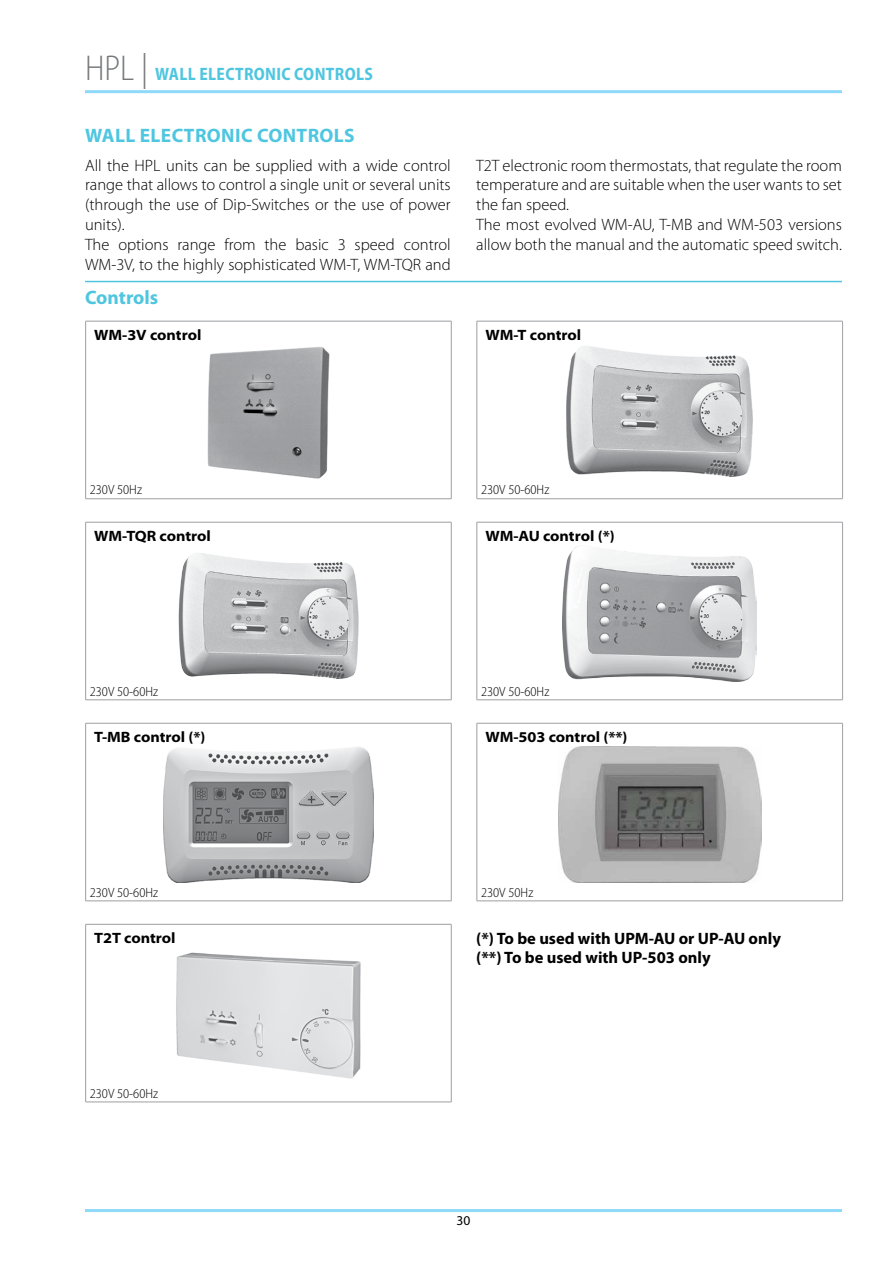
<style>
.page{position:relative;width:893px;height:1263px;background:#fff}
.page>*{position:absolute;margin:0;border:0;box-sizing:border-box;transform-origin:0 0}
.t1{font:700 19.5px "Myriad Pro";letter-spacing:.02em;color:#4fc6e0}
.t2{font:700 19.5px "Myriad Pro";color:#4fc6e0}
.t3{font:700 semi-condensed 18px "Myriad Pro";letter-spacing:.02em;color:#4fc6e0;scale:.95 1}
.t4{font:300 16.5px/19.8px "Myriad Pro";color:#000}
.t5{font:700 16.5px/19.8px "Myriad Pro";color:#000}
.t6{font:700 semi-expanded 15px "Myriad Pro";color:#000}
.t7{font:300 semi-condensed 13.5px "Myriad Pro";color:#000}
.t8{font:13.5px "Myriad Pro";color:#000}
.s1{font-weight:300;font-size:36px;color:#77787b}
</style>
<div class="page">
<hr style="left:85px;top:1209px;width:757px;height:3px;background:#8ed8f8">
<hr style="left:85px;top:90px;width:757px;height:3px;background:#8ed8f8">
<hr style="left:85px;top:281px;width:757px;height:1px;background:#4fc6e0">
<img style="left:207px;top:347px;width:123px;height:132px">
<hr style="left:86px;top:321px;width:365px;height:1px;background:#a7a9ac">
<hr style="left:86px;top:498px;width:365px;height:1px;background:#a7a9ac">
<hr style="left:85px;top:321px;width:1px;height:178px;background:#a7a9ac">
<hr style="left:451px;top:321px;width:1px;height:178px;background:#a7a9ac">
<img style="left:566px;top:346px;width:187px;height:131px">
<hr style="left:477px;top:321px;width:365px;height:1px;background:#a7a9ac">
<hr style="left:477px;top:498px;width:365px;height:1px;background:#a7a9ac">
<hr style="left:476px;top:321px;width:1px;height:178px;background:#a7a9ac">
<hr style="left:842px;top:321px;width:1px;height:178px;background:#a7a9ac">
<img style="left:178px;top:553px;width:181px;height:126px">
<hr style="left:86px;top:522px;width:365px;height:1px;background:#a7a9ac">
<hr style="left:86px;top:699px;width:365px;height:1px;background:#a7a9ac">
<hr style="left:85px;top:522px;width:1px;height:178px;background:#a7a9ac">
<hr style="left:451px;top:522px;width:1px;height:178px;background:#a7a9ac">
<img style="left:563px;top:545px;width:193px;height:136px">
<hr style="left:477px;top:522px;width:365px;height:1px;background:#a7a9ac">
<hr style="left:477px;top:699px;width:365px;height:1px;background:#a7a9ac">
<hr style="left:476px;top:522px;width:1px;height:178px;background:#a7a9ac">
<hr style="left:842px;top:522px;width:1px;height:178px;background:#a7a9ac">
<img style="left:164px;top:747px;width:209px;height:135px">
<hr style="left:86px;top:723px;width:365px;height:1px;background:#a7a9ac">
<hr style="left:86px;top:900px;width:365px;height:1px;background:#a7a9ac">
<hr style="left:85px;top:723px;width:1px;height:178px;background:#a7a9ac">
<hr style="left:451px;top:723px;width:1px;height:178px;background:#a7a9ac">
<img style="left:558px;top:746px;width:203px;height:136px">
<hr style="left:477px;top:723px;width:365px;height:1px;background:#a7a9ac">
<hr style="left:477px;top:900px;width:365px;height:1px;background:#a7a9ac">
<hr style="left:476px;top:723px;width:1px;height:178px;background:#a7a9ac">
<hr style="left:842px;top:723px;width:1px;height:178px;background:#a7a9ac">
<img style="left:176px;top:952px;width:185px;height:127px">
<hr style="left:86px;top:924px;width:365px;height:1px;background:#a7a9ac">
<hr style="left:86px;top:1101px;width:365px;height:1px;background:#a7a9ac">
<hr style="left:85px;top:924px;width:1px;height:178px;background:#a7a9ac">
<hr style="left:451px;top:924px;width:1px;height:178px;background:#a7a9ac">
<p class="t3" style="left:85px;top:62px;width:305px"><span class="s1">HPL |</span> WALL ELECTRONIC CONTROLS</p>
<p class="t1" style="left:85px;top:123px;width:271px">WALL ELECTRONIC CONTROLS</p>
<p class="t4" style="left:85px;top:155px;width:367px">All the HPL units can be supplied with a wide control range that allows to control a single unit or several units (through the use of Dip-Switches or the use of power units).<br>The options range from the basic 3 speed control WM-3V, to the highly sophisticated WM-T, WM-TQR and</p>
<p class="t4" style="left:476px;top:155px;width:367px">T2T electronic room thermostats, that regulate the room temperature and are suitable when the user wants to set the fan speed.<br>The most evolved WM-AU, T-MB and WM-503 versions allow both the manual and the automatic speed switch.</p>
<p class="t2" style="left:85px;top:284px;width:75px">Controls</p>
<p class="t6" style="left:94px;top:325px;width:109px">WM-3V control</p>
<p class="t6" style="left:485px;top:325px;width:97px">WM-T control</p>
<p class="t7" style="left:90px;top:482px;width:54px">230V 50Hz</p>
<p class="t7" style="left:481px;top:482px;width:70px">230V 50-60Hz</p>
<p class="t6" style="left:94px;top:526px;width:118px">WM-TQR control</p>
<p class="t6" style="left:485px;top:526px;width:131px">WM-AU control (*)</p>
<p class="t7" style="left:90px;top:683px;width:70px">230V 50-60Hz</p>
<p class="t7" style="left:481px;top:683px;width:70px">230V 50-60Hz</p>
<p class="t6" style="left:94px;top:727px;width:113px">T-MB control (*)</p>
<p class="t6" style="left:485px;top:727px;width:144px">WM-503 control (**)</p>
<p class="t7" style="left:90px;top:884px;width:70px">230V 50-60Hz</p>
<p class="t7" style="left:481px;top:884px;width:54px">230V 50Hz</p>
<p class="t6" style="left:94px;top:928px;width:83px">T2T control</p>
<p class="t5" style="left:476px;top:927px;width:306px">(*) To be used with UPM-AU or UP-AU only (**) To be used with UP-503 only</p>
<p class="t7" style="left:90px;top:1085px;width:70px">230V 50-60Hz</p>
<p class="t8" style="left:457px;top:1212px;width:15px">30</p>
</div>
